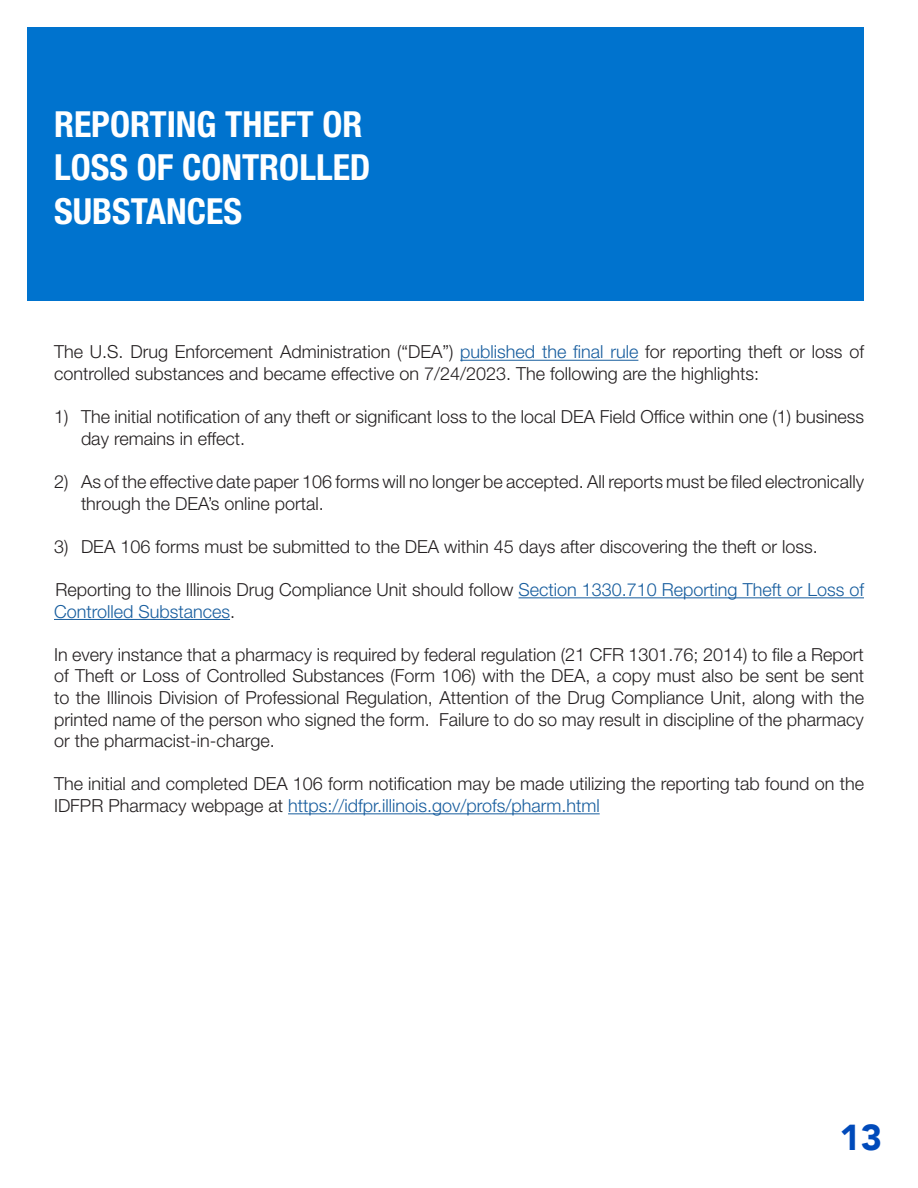
<style>
.page{position:relative;width:918px;height:1188px;background:#fff}
.page>*{position:absolute;margin:0;border:0;box-sizing:border-box;transform-origin:0 0}
.t1{font:700 condensed 36px/43.2px "Helvetica Neue LT Std";color:#fff}
.t2{font:900 36px "Avenir";color:#004aba}
.t3{font:300 18px/21.6px "Helvetica Neue LT Std";color:#231f20}
.t4{font:300 18px/21.6px "Helvetica Neue LT Std";color:#175d9e}
.s1{color:#175d9e}
.s2{color:#231f20}
</style>
<div class="page">
<div style="left:27px;top:27px;width:837px;height:273px;background:#0073ce"></div>
<hr style="left:460px;top:360px;width:178px;height:1px;background:#175d9e">
<hr style="left:519px;top:597px;width:345px;height:1px;background:#175d9e">
<hr style="left:54px;top:619px;width:176px;height:1px;background:#175d9e">
<hr style="left:288px;top:813px;width:312px;height:1px;background:#175d9e">
<p class="t1" style="left:54px;top:102px;width:318px">REPORTING THEFT OR<br>LOSS OF CONTROLLED<br>SUBSTANCES</p>
<p class="t3" style="left:54px;top:341px;width:812px">The U.S. Drug Enforcement Administration (“DEA”) <span class="s1">published the final rule</span> for reporting theft or loss of controlled substances and became effective on 7/24/2023. The following are the highlights:</p>
<p class="t3" style="left:81px;top:406px;width:784px;text-indent:-27px">1) The initial notification of any theft or significant loss to the local DEA Field Office within one (1) business day remains in effect.</p>
<p class="t3" style="left:81px;top:470px;width:785px;text-indent:-27px">2) As of the effective date paper 106 forms will no longer be accepted. All reports must be filed electronically through the DEA’s online portal.</p>
<p class="t3" style="left:54px;top:535px;width:765px">3) DEA 106 forms must be submitted to the DEA within 45 days after discovering the theft or loss.</p>
<p class="t4" style="left:54px;top:578px;width:812px"><span class="s2">Reporting to the Illinois Drug Compliance Unit should follow</span> Section 1330.710 Reporting Theft or Loss of<br>Controlled Substances<span class="s2">.</span></p>
<p class="t3" style="left:54px;top:643px;width:812px;text-align:justify">In every instance that a pharmacy is required by federal regulation (21 CFR 1301.76; 2014) to file a Report of Theft or Loss of Controlled Substances (Form 106) with the DEA, a copy must also be sent be sent to the Illinois Division of Professional Regulation, Attention of the Drug Compliance Unit, along with the printed name of the person who signed the form. Failure to do so may result in discipline of the pharmacy or the pharmacist-in-charge.</p>
<p class="t3" style="left:54px;top:773px;width:812px">The initial and completed DEA 106 form notification may be made utilizing the reporting tab found on the<br>IDFPR Pharmacy webpage at <span class="s1">https://idfpr.illinois.gov/profs/pharm.html</span></p>
<p class="t2" style="left:839px;top:1106px;width:44px">13</p>
</div>
